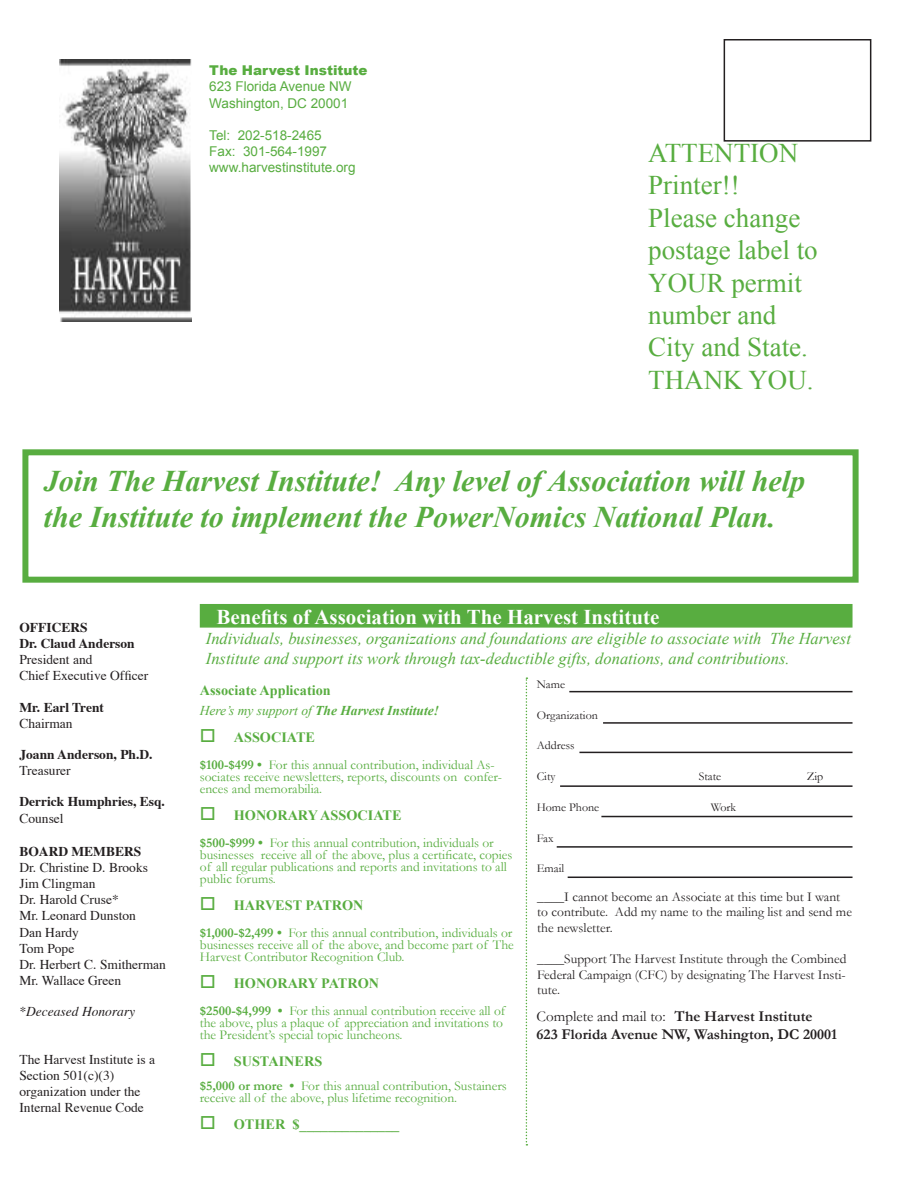
<style>
.page{position:relative;width:918px;height:1188px;background:#fff}
.page>*{position:absolute;margin:0;border:0;box-sizing:border-box;transform-origin:0 0}
.t1{font:italic 700 30px/36px "Times New Roman";color:#58ad40}
.t2{font:27px/32.4px "Times New Roman";color:#58ad40}
.t3{font:700 21px "Times New Roman";color:#fff}
.t4{font:italic 16.5px/19.8px "Times New Roman";color:#58ad40}
.t5{font:700 15px/18px "Garamond";color:#231f20}
.t6{font:700 14.25px "Times New Roman";color:#58ad40}
.t7{font:13.5px/12px "Garamond";color:#58ad40}
.t8{font:13.5px/16.2px "Times";color:#231f20}
.t9{font:13.5px/15.8px "Garamond";color:#231f20}
.t10{font:13.5px/16.2px "Arial";color:#58ad40}
.t11{font:700 13.5px/16.2px "Times";color:#231f20}
.t12{font:italic 700 13.5px "Times New Roman";color:#58ad40}
.t13{font:13.5px "Times";color:#231f20}
.t14{font:900 13.5px "Arial";color:#58ad40}
.t15{font:italic 13.5px "Times";color:#231f20}
.t16{font:12px "Garamond";color:#231f20}
.s1{font-weight:400}
.s2{font-weight:700}
</style>
<div class="page">
<div style="left:200px;top:604px;width:653px;height:24px;background:#58ad40;border:2px solid #58ad40"></div>
<img style="left:59px;top:59px;width:133px;height:262px">
<div style="left:724px;top:39px;width:147px;height:103px;border:2px solid #231f20"></div>
<hr style="left:569px;top:691px;width:284px;height:1px;background:#231f20">
<hr style="left:603px;top:722px;width:250px;height:2px;background:#231f20">
<hr style="left:579px;top:752px;width:274px;height:1px;background:#231f20">
<hr style="left:560px;top:785px;width:293px;height:2px;background:#231f20">
<hr style="left:601px;top:816px;width:252px;height:1px;background:#231f20">
<hr style="left:557px;top:846px;width:296px;height:2px;background:#231f20">
<hr style="left:568px;top:877px;width:285px;height:1px;background:#231f20">
<svg style="left:526px;top:677px;width:1px;height:469px"></svg>
<div style="left:22px;top:449px;width:837px;height:134px;border:6px solid #58ad40"></div>
<p class="t14" style="left:209px;top:61px;width:160px">The Harvest Institute</p>
<p class="t10" style="left:209px;top:78px;width:144px">623 Florida Avenue NW<br>Washington, DC 20001</p>
<p class="t10" style="left:209px;top:127px;width:148px">Tel: 202-518-2465<br>Fax: 301-564-1997 www.harvestinstitute.org</p>
<h2 class="t2" style="left:648px;top:136px;width:171px">ATTENTION<br>Printer!!<br>Please change postage label to<br>YOUR permit number and<br>City and State.<br>THANK YOU.</h2>
<h1 class="t1" style="left:44px;top:462px;width:763px">Join The Harvest Institute! Any level of Association will help the Institute to implement the PowerNomics National Plan.</h1>
<p class="t11" style="left:19px;top:618px;width:117px">OFFICERS<br>Dr. Claud Anderson</p>
<p class="t8" style="left:19px;top:650px;width:75px">President and</p>
<p class="t13" style="left:19px;top:663px;width:130px">Chief Executive Officer</p>
<p class="t11" style="left:19px;top:698px;width:86px">Mr. Earl Trent</p>
<p class="t8" style="left:19px;top:714px;width:55px">Chairman</p>
<p class="t11" style="left:19px;top:745px;width:135px">Joann Anderson, Ph.D.</p>
<p class="t8" style="left:19px;top:761px;width:53px">Treasurer</p>
<p class="t11" style="left:19px;top:792px;width:147px">Derrick Humphries, Esq.</p>
<p class="t8" style="left:19px;top:809px;width:46px">Counsel</p>
<p class="t11" style="left:19px;top:842px;width:123px">BOARD MEMBERS</p>
<p class="t8" style="left:19px;top:858px;width:148px">Dr. Christine D. Brooks<br>Jim Clingman<br>Dr. Harold Cruse*<br>Mr. Leonard Dunston<br>Dan Hardy<br>Tom Pope<br>Dr. Herbert C. Smitherman<br>Mr. Wallace Green</p>
<p class="t15" style="left:19px;top:1000px;width:117px">*Deceased Honorary</p>
<p class="t8" style="left:19px;top:1050px;width:137px">The Harvest Institute is a<br>Section 501(c)(3) organization under the<br>Internal Revenue Code</p>
<h3 class="t3" style="left:216px;top:603px;width:444px">Benefits of Association with The Harvest Institute</h3>
<p class="t4" style="left:206px;top:628px;width:647px">Individuals, businesses, organizations and foundations are eligible to associate with The Harvest<br>Institute and support its work through tax-deductible gifts, donations, and contributions.</p>
<p class="t6" style="left:200px;top:680px;width:133px">Associate Application</p>
<p class="t12" style="left:200px;top:701px;width:241px"><span class="s1">Here’s my support of</span> The Harvest Institute!</p>
<p class="t6" style="left:200px;top:727px;width:117px">□ ASSOCIATE</p>
<p class="t7" style="left:200px;top:759px;width:304px"><span class="s2">$100-$499</span> <span class="s2">•</span> For this annual contribution, individual As&shy;sociates receive newsletters, reports, discounts on confer&shy;ences and memorabilia.</p>
<p class="t6" style="left:200px;top:805px;width:203px">□ HONORARY ASSOCIATE</p>
<p class="t7" style="left:200px;top:837px;width:314px"><span class="s2">$500-$999</span> <span class="s2">•</span> For this annual contribution, individuals or businesses receive all of the above, plus a certificate, copies of all regular publications and reports and invitations to all public forums.</p>
<p class="t6" style="left:200px;top:895px;width:165px">□ HARVEST PATRON</p>
<p class="t7" style="left:200px;top:927px;width:316px;text-align:justify"><span class="s2">$1,000-$2,499</span> <span class="s2">•</span> For this annual contribution, individuals or businesses receive all of the above, and become part of The Harvest Contributor Recognition Club.</p>
<p class="t6" style="left:200px;top:973px;width:181px">□ HONORARY PATRON</p>
<p class="t7" style="left:200px;top:1005px;width:307px"><span class="s2">$2500-$4,999</span> <span class="s2">•</span> For this annual contribution receive all of the above, plus a plaque of appreciation and invitations to the President’s special topic luncheons.</p>
<p class="t6" style="left:200px;top:1051px;width:124px">□ SUSTAINERS</p>
<p class="t7" style="left:200px;top:1080px;width:309px"><span class="s2">$5,000 or more •</span> For this annual contribution, Sustainers receive all of the above, plus lifetime recognition.</p>
<p class="t6" style="left:200px;top:1114px;width:201px">□ OTHER $______________</p>
<p class="t16" style="left:537px;top:676px;width:30px">Name</p>
<p class="t16" style="left:537px;top:707px;width:63px">Organization</p>
<p class="t16" style="left:537px;top:737px;width:39px">Address</p>
<p class="t16" style="left:537px;top:768px;width:20px">City</p>
<p class="t16" style="left:699px;top:768px;width:24px">State</p>
<p class="t16" style="left:807px;top:768px;width:18px">Zip</p>
<p class="t16" style="left:537px;top:799px;width:64px">Home Phone</p>
<p class="t16" style="left:711px;top:799px;width:27px">Work</p>
<p class="t16" style="left:537px;top:830px;width:18px">Fax</p>
<p class="t16" style="left:537px;top:860px;width:29px">Email</p>
<p class="t9" style="left:537px;top:888px;width:316px">____I cannot become an Associate at this time but I want to contribute. Add my name to the mailing list and send me the newsletter.</p>
<p class="t9" style="left:537px;top:950px;width:311px;text-align:justify">____Support The Harvest Institute through the Combined Federal Campaign (CFC) by designating The Harvest Insti&shy;tute.</p>
<p class="t5" style="left:537px;top:1007px;width:302px"><span class="s1">Complete and mail to:</span> The Harvest Institute<br>623 Florida Avenue NW, Washington, DC 20001</p>
</div>
